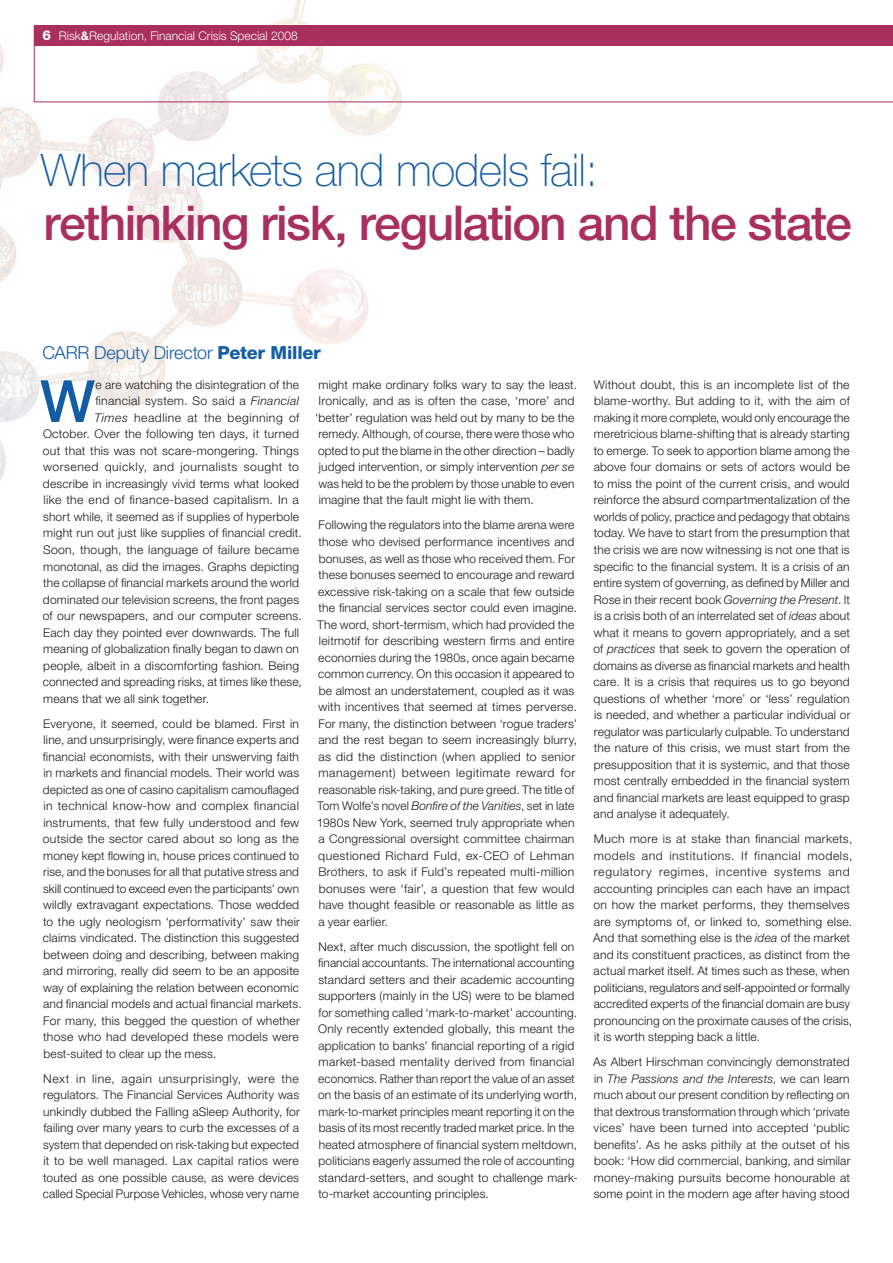
<style>
.page{position:relative;width:893px;height:1263px;background:#fff}
.page>*{position:absolute;margin:0;border:0;box-sizing:border-box;transform-origin:0 0}
.t1{font:500 58.2px "Helvetica Neue";color:#145da5}
.t2{font:500 48px "Helvetica Neue";letter-spacing:-.035em;color:#a82f5e}
.t3{font:100 45px "Helvetica Neue";letter-spacing:-.015em;color:#145da5}
.t4{font:300 18px "Helvetica Neue";letter-spacing:-.01em;color:#145da5}
.t5{font:300 12px/16.5px "Helvetica Neue";letter-spacing:.015em;color:#1a171c}
.t6{font:300 12px "Helvetica Neue";letter-spacing:.04em;color:#1a171c}
.t7{font:300 12px "Helvetica Neue";color:#fff}
.s1{font-weight:800;font-size:13.5px}
.s2{font-weight:700}
.s3{font-weight:800}
.s4{font-style:italic}
</style>
<div class="page">
<img style="left:0;top:0;width:437px;height:480px">
<svg style="left:34px;top:25px;width:859px;height:77px"></svg>
<div style="left:34px;top:26px;width:859px;height:20px;background:#a82f5e"></div>
<p class="t7" style="left:43px;top:29px;width:257px"><span class="s1">6</span> Risk<span class="s2">&amp;</span>Regulation, Financial Crisis Special 2008</p>
<h3 class="t3" style="left:41px;top:144px;width:559px">When markets and models fail:</h3>
<h2 class="t2" style="left:44px;top:194px;width:810px">rethinking risk, regulation and the state</h2>
<h3 class="t4" style="left:43px;top:341px;width:280px">CARR Deputy Director <span class="s3">Peter Miller</span></h3>
<h1 class="t1" style="left:40px;top:367px;width:56px">W</h1>
<p class="t5" style="left:96px;top:376px;width:205px">e are watching the disintegration of the</p>
<p class="t5" style="left:96px;top:393px;width:205px">financial system. So said a <span class="s4">Financial</span></p>
<p class="t6" style="left:94px;top:410px;width:206px"><span class="s4">Times</span> headline at the beginning of</p>
<p class="t5" style="left:43px;top:426px;width:258px">October. Over the following ten days, it turned</p>
<p class="t5" style="left:43px;top:442px;width:258px">out that this was not scare-mongering. Things</p>
<p class="t6" style="left:43px;top:460px;width:257px">worsened quickly, and journalists sought to</p>
<p class="t5" style="left:43px;top:475px;width:258px">describe in increasingly vivid terms what looked</p>
<p class="t5" style="left:44px;top:492px;width:257px">like the end of finance-based capitalism. In a</p>
<p class="t5" style="left:43px;top:508px;width:257px">short while, it seemed as if supplies of hyperbole</p>
<p class="t5" style="left:43px;top:525px;width:260px">might run out just like supplies of financial credit.</p>
<p class="t5" style="left:43px;top:541px;width:257px">Soon, though, the language of failure became</p>
<p class="t5" style="left:43px;top:558px;width:257px">monotonal, as did the images. Graphs depicting</p>
<p class="t5" style="left:43px;top:574px;width:257px">the collapse of financial markets around the world</p>
<p class="t5" style="left:43px;top:591px;width:258px">dominated our television screens, the front pages</p>
<p class="t5" style="left:43px;top:607px;width:260px">of our newspapers, and our computer screens.</p>
<p class="t5" style="left:43px;top:624px;width:257px">Each day they pointed ever downwards. The full</p>
<p class="t5" style="left:43px;top:640px;width:257px">meaning of globalization finally began to dawn on</p>
<p class="t5" style="left:43px;top:657px;width:257px">people, albeit in a discomforting fashion. Being</p>
<p class="t5" style="left:43px;top:673px;width:260px">connected and spreading risks, at times like these,</p>
<p class="t5" style="left:43px;top:690px;width:167px">means that we all sink together.</p>
<p class="t5" style="left:43px;top:715px;width:260px">Everyone, it seemed, could be blamed. First in line, and unsurprisingly, were finance experts and financial economists, with their unswerving faith in markets and financial models. Their world was depicted as one of casino capitalism camouflaged in technical know-how and complex financial instruments, that few fully understood and few outside the sector cared about so long as the money kept flowing in, house prices continued to rise, and the bonuses for all that putative stress and skill continued to exceed even the participants’ own wildly extravagant expectations. Those wedded to the ugly neologism ‘performativity’ saw their claims vindicated. The distinction this suggested between doing and describing, between making and mirroring, really did seem to be an apposite way of explaining the relation between economic and financial models and actual financial markets.<br>For many, this begged the question of whether those who had developed these models were best-suited to clear up the mess.</p>
<p class="t5" style="left:43px;top:1070px;width:259px;text-align:justify">Next in line, again unsurprisingly, were the regulators. The Financial Services Authority was unkindly dubbed the Falling aSleep Authority, for failing over many years to curb the excesses of a system that depended on risk-taking but expected it to be well managed. Lax capital ratios were touted as one possible cause, as were devices called Special Purpose Vehicles, whose very name</p>
<p class="t5" style="left:315px;top:376px;width:263px">might make ordinary folks wary to say the least.<br>Ironically, and as is often the case, ‘more’ and ‘better’ regulation was held out by many to be the remedy. Although, of course, there were those who opted to put the blame in the other direction – badly judged intervention, or simply intervention <span class="s4">per se </span>was held to be the problem by those unable to even imagine that the fault might lie with them.</p>
<p class="t5" style="left:317px;top:517px;width:262px">Following the regulators into the blame arena were those who devised performance incentives and bonuses, as well as those who received them. For these bonuses seemed to encourage and reward excessive risk-taking on a scale that few outside the financial services sector could even imagine.<br>The word, short-termism, which had provided the leitmotif for describing western firms and entire economies during the 1980s, once again became common currency. On this occasion it appeared to be almost an understatement, coupled as it was with incentives that seemed at times perverse.<br>For many, the distinction between ‘rogue traders’ and the rest began to seem increasingly blurry, as did the distinction (when applied to senior management) between legitimate reward for reasonable risk-taking, and pure greed. The title of Tom Wolfe’s novel <span class="s4">Bonfire of the Vanities</span>, set in late 1980s New York, seemed truly appropriate when a Congressional oversight committee chairman questioned Richard Fuld, ex-CEO of Lehman Brothers, to ask if Fuld’s repeated multi-million bonuses were ‘fair’, a question that few would have thought feasible or reasonable as little as a year earlier.</p>
<p class="t5" style="left:318px;top:938px;width:261px">Next, after much discussion, the spotlight fell on financial accountants. The international accounting standard setters and their academic accounting supporters (mainly in the US) were to be blamed for something called ‘mark-to-market’ accounting.<br>Only recently extended globally, this meant the application to banks’ financial reporting of a rigid market-based mentality derived from financial economics. Rather than report the value of an asset on the basis of an estimate of its underlying worth, mark-to-market principles meant reporting it on the basis of its most recently traded market price. In the heated atmosphere of financial system meltdown, politicians eagerly assumed the role of accounting standard-setters, and sought to challenge mark&shy;to-market accounting principles.</p>
<p class="t5" style="left:593px;top:376px;width:259px;text-align:justify">Without doubt, this is an incomplete list of the blame-worthy. But adding to it, with the aim of making it more complete, would only encourage the meretricious blame-shifting that is already starting to emerge. To seek to apportion blame among the above four domains or sets of actors would be to miss the point of the current crisis, and would reinforce the absurd compartmentalization of the worlds of policy, practice and pedagogy that obtains today. We have to start from the presumption that the crisis we are now witnessing is not one that is specific to the financial system. It is a crisis of an entire system of governing, as defined by Miller and Rose in their recent book <span class="s4">Governing the Present</span>. It is a crisis both of an interrelated set of <span class="s4">ideas</span> about what it means to govern appropriately, and a set of <span class="s4">practices</span> that seek to govern the operation of domains as diverse as financial markets and health care. It is a crisis that requires us to go beyond questions of whether ‘more’ or ‘less’ regulation is needed, and whether a particular individual or regulator was particularly culpable. To understand the nature of this crisis, we must start from the presupposition that it is systemic, and that those most centrally embedded in the financial system and financial markets are least equipped to grasp and analyse it adequately.</p>
<p class="t5" style="left:593px;top:830px;width:261px">Much more is at stake than financial markets, models and institutions. If financial models, regulatory regimes, incentive systems and accounting principles can each have an impact on how the market performs, they themselves are symptoms of, or linked to, something else.<br>And that something else is the <span class="s4">idea</span> of the market and its constituent practices, as distinct from the actual market itself. At times such as these, when politicians, regulators and self-appointed or formally accredited experts of the financial domain are busy pronouncing on the proximate causes of the crisis, it is worth stepping back a little.</p>
<p class="t5" style="left:593px;top:1053px;width:259px;text-align:justify">As Albert Hirschman convincingly demonstrated in <span class="s4">The Passions and the Interests</span>, we can learn much about our present condition by reflecting on that dextrous transformation through which ‘private vices’ have been turned into accepted ‘public benefits’. As he asks pithily at the outset of his book: ‘How did commercial, banking, and similar money-making pursuits become honourable at some point in the modern age after having stood</p>
</div>
